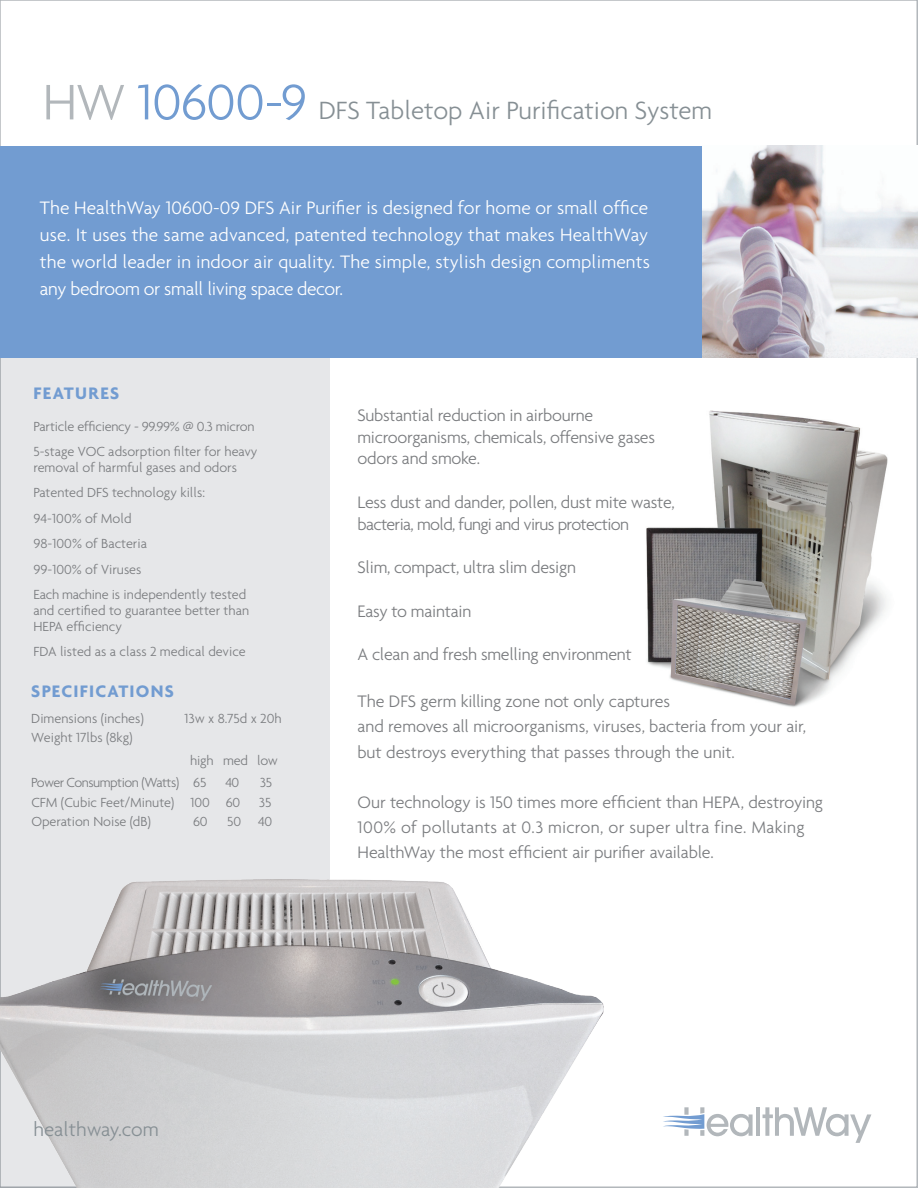
<style>
.page{position:relative;width:918px;height:1188px;background:#fff}
.page>*{position:absolute;margin:0;border:0;box-sizing:border-box;transform-origin:0 0}
.t1{font:300 27px "Agenda";color:#868f94}
.t2{font:300 21px "Agenda";color:#868f94}
.t3{font:300 19.5px/27px "Agenda";letter-spacing:-.02em;color:#fff;text-align:justify}
.t4{font:300 18px/25.2px "Agenda";letter-spacing:-.015em;color:#7a7c7f}
.t5{font:700 18px "Agenda";letter-spacing:.07em;color:#729cd1}
.t6{font:300 14.25px/25.5px "Agenda";color:#7a7c7f}
.t7{font:300 14.25px/22.5px "Agenda";letter-spacing:-.035em;color:#7a7c7f}
.s1{font-size:54px;color:#b2b7bb}
.s2{font-size:54px;color:#729cd1}
.s3{font-family:"Avenir"}
</style>
<div class="page">
<div style="left:0;top:243px;width:329px;height:945px;background:#e6e7e9"></div>
<div style="left:0;top:146px;width:918px;height:211px;background:#729cd1"></div>
<img style="left:702px;top:146px;width:216px;height:211px">
<img style="left:0;top:831px;width:623px;height:357px">
<img style="left:646px;top:410px;width:242px;height:297px">
<hr style="left:756px;top:1107px;width:4px;height:29px;background:#b2b7bb">
<svg style="left:763px;top:1107px;width:108px;height:36px"></svg>
<svg style="left:663px;top:1107px;width:90px;height:29px"></svg>
<h1 class="t1" style="left:43px;top:95px;width:671px"><span class="s1">HW</span> <span class="s2">10600-9</span> DFS Tabletop Air Purification System</h1>
<p class="t3" style="left:40px;top:194px;width:611px">The HealthWay 10600-09 DFS Air Purifier is designed for home or small office use. It uses the same advanced, patented technology that makes HealthWay the world leader in indoor air quality. The simple, stylish design compliments any bedroom or small living space decor.</p>
<p class="t5" style="left:33px;top:382px;width:87px">FEATURES</p>
<p class="t6" style="left:33px;top:413px;width:226px">Particle efficiency - 99.99% @ 0.3 micron<br>5-stage VOC adsorption filter for heavy</p>
<p class="t6" style="left:33px;top:454px;width:214px">removal of harmful gases and odors<br>Patented DFS technology kills:<br>94-100% of Mold<br>98-100% of Bacteria<br>99-100% of Viruses<br>Each machine is independently tested</p>
<p class="t6" style="left:33px;top:603px;width:217px;line-height:15.8px">and certified to guarantee better than<br>HEPA efficiency</p>
<p class="t6" style="left:33px;top:639px;width:214px">FDA listed as a class 2 medical device</p>
<p class="t5" style="left:31px;top:680px;width:144px">SPECIFICATIONS</p>
<p class="t6" style="left:31px;top:705px;width:114px">Dimensions (inches)</p>
<p class="t6" style="left:185px;top:705px;width:99px">13w x 8.75d x 20h</p>
<p class="t6" style="left:31px;top:724px;width:103px">Weight 17lbs (8kg)</p>
<p class="t7" style="left:31px;top:748px;width:248px;text-indent:159px">high med low<br>Power Consumption (Watts) 65</p>
<p class="t6" style="left:225px;top:769px;width:15px">40</p>
<p class="t6" style="left:260px;top:769px;width:14px">35</p>
<p class="t6" style="left:31px;top:789px;width:210px">CFM (Cubic Feet<span class="s3">/</span>Minute) 100 60</p>
<p class="t6" style="left:259px;top:789px;width:14px">35</p>
<p class="t6" style="left:31px;top:808px;width:121px">Operation Noise (dB)</p>
<p class="t6" style="left:193px;top:808px;width:16px">60</p>
<p class="t6" style="left:227px;top:808px;width:47px">50 40</p>
<p class="t4" style="left:357px;top:404px;width:299px;line-height:21.8px">Substantial reduction in airbourne microorganisms, chemicals, offensive gases odors and smoke.</p>
<p class="t4" style="left:357px;top:491px;width:319px;line-height:21.8px">Less dust and dander, pollen, dust mite waste, bacteria, mold, fungi and virus protection</p>
<p class="t4" style="left:357px;top:555px;width:220px">Slim, compact, ultra slim design</p>
<p class="t4" style="left:357px;top:598px;width:115px">Easy to maintain</p>
<p class="t4" style="left:357px;top:642px;width:276px">A clean and fresh smelling environment</p>
<p class="t4" style="left:357px;top:689px;width:450px">The DFS germ killing zone not only captures<br>and removes all microorganisms, viruses, bacteria from your air, but destroys everything that passes through the unit.</p>
<p class="t4" style="left:357px;top:789px;width:467px">Our technology is 150 times more efficient than HEPA, destroying<br>100% of pollutants at 0.3 micron, or super ultra fine. Making<br>HealthWay the most efficient air purifier available.</p>
<p class="t2" style="left:33px;top:1117px;width:127px">healthway.com</p>
</div>
